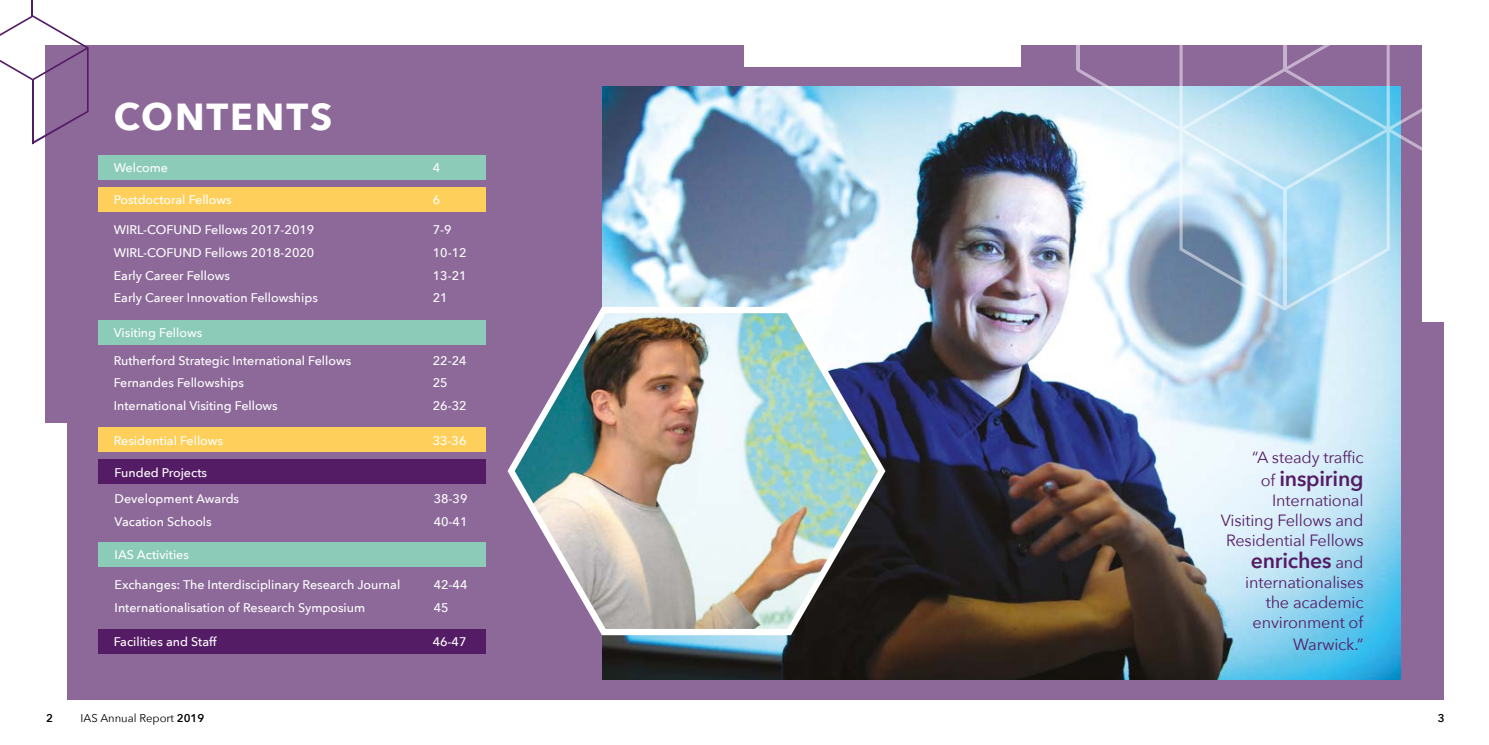
<style>
.page{position:relative;width:1489px;height:745px;background:#fff}
.page>*{position:absolute;margin:0;border:0;box-sizing:border-box;transform-origin:0 0}
.t1{font:700 37.5px "Avenir Next";letter-spacing:.05em;color:#fff}
.t2{font:600 21.25px "Avenir Next";letter-spacing:-.01em;color:#541c65}
.t3{font:16.25px/20.4px "Avenir Next";letter-spacing:-.01em;color:#541c65;text-align:right}
.t4{font:500 12.5px "Avenir Next";color:#fff}
.t5{font:11.25px "Avenir Next";color:#000}
.t6{font:600 11.25px "Avenir Next";color:#000}
.s1{font-weight:400;font-size:16.25px}
.s2{font-weight:600}
</style>
<div class="page">
<div style="left:45px;top:45px;width:1398px;height:654px;background:#8d699a"></div>
<div style="left:744px;top:33px;width:276px;height:33px;background:#fff"></div>
<div style="left:1422px;top:45px;width:33px;height:276px;background:#fff"></div>
<div style="left:39px;top:423px;width:27px;height:276px;background:#fff"></div>
<img style="left:602px;top:87px;width:798px;height:592px">
<div style="left:98px;top:459px;width:387px;height:25px;background:#541c65"></div>
<div style="left:98px;top:541px;width:387px;height:25px;background:#8bcbb7"></div>
<div style="left:98px;top:427px;width:387px;height:25px;background:#fed05b"></div>
<div style="left:98px;top:628px;width:387px;height:25px;background:#541c65"></div>
<div style="left:98px;top:155px;width:387px;height:24px;background:#8bcbb7"></div>
<div style="left:98px;top:187px;width:387px;height:24px;background:#fed05b"></div>
<div style="left:98px;top:319px;width:387px;height:25px;background:#8bcbb7"></div>
<svg style="left:1179px;top:191px;width:210px;height:119px;background:#abcde3"></svg>
<hr style="left:1282px;top:189px;width:3px;height:120px;background:#fff">
<hr style="left:1075px;top:0;width:3px;height:70px;background:#fff">
<svg style="left:1076px;top:45px;width:346px;height:146px"></svg>
<svg style="left:1075px;top:306px;width:109px;height:70px;background:#dae4ec"></svg>
<svg style="left:0;top:0;width:89px;height:144px"></svg>
<img style="left:507px;top:301px;width:382px;height:337px">
<h1 class="t1" style="left:114px;top:85px;width:220px">CONTENTS</h1>
<p class="t4" style="left:114px;top:157px;width:56px">Welcome</p>
<p class="t4" style="left:433px;top:157px;width:9px">4</p>
<p class="t4" style="left:114px;top:189px;width:119px">Postdoctoral Fellows</p>
<p class="t4" style="left:433px;top:189px;width:9px">6</p>
<p class="t4" style="left:114px;top:219px;width:202px">WIRL-COFUND Fellows 2017-2019</p>
<p class="t4" style="left:433px;top:219px;width:20px">7-9</p>
<p class="t4" style="left:114px;top:241px;width:202px">WIRL-COFUND Fellows 2018-2020</p>
<p class="t4" style="left:433px;top:241px;width:35px">10-12</p>
<p class="t4" style="left:114px;top:264px;width:118px">Early Career Fellows</p>
<p class="t4" style="left:433px;top:264px;width:35px">13-21</p>
<p class="t4" style="left:114px;top:287px;width:206px">Early Career Innovation Fellowships</p>
<p class="t4" style="left:433px;top:287px;width:16px">21</p>
<p class="t4" style="left:114px;top:322px;width:90px">Visiting Fellows</p>
<p class="t4" style="left:114px;top:349px;width:239px">Rutherford Strategic International Fellows</p>
<p class="t4" style="left:433px;top:349px;width:35px">22-24</p>
<p class="t4" style="left:114px;top:372px;width:132px">Fernandes Fellowships</p>
<p class="t4" style="left:433px;top:372px;width:16px">25</p>
<p class="t4" style="left:114px;top:395px;width:166px">International Visiting Fellows</p>
<p class="t4" style="left:433px;top:395px;width:35px">26-32</p>
<p class="t4" style="left:114px;top:429px;width:111px">Residential Fellows</p>
<p class="t4" style="left:433px;top:429px;width:35px">33-36</p>
<p class="t4" style="left:115px;top:461px;width:94px">Funded Projects</p>
<p class="t4" style="left:115px;top:487px;width:126px">Development Awards</p>
<p class="t4" style="left:433px;top:487px;width:35px">38-39</p>
<p class="t4" style="left:115px;top:510px;width:99px">Vacation Schools</p>
<p class="t4" style="left:433px;top:510px;width:35px">40-41</p>
<p class="t4" style="left:115px;top:543px;width:76px">IAS Activities</p>
<p class="t4" style="left:115px;top:573px;width:287px">Exchanges: The Interdisciplinary Research Journal</p>
<p class="t4" style="left:433px;top:573px;width:35px">42-44</p>
<p class="t4" style="left:115px;top:596px;width:252px">Internationalisation of Research Symposium</p>
<p class="t4" style="left:433px;top:596px;width:16px">45</p>
<p class="t4" style="left:114px;top:630px;width:104px">Facilities and Staff</p>
<p class="t4" style="left:433px;top:630px;width:35px">46-47</p>
<h3 class="t3" style="left:1251px;top:446px;width:113px">“A steady traffic</h3>
<h2 class="t2" style="left:1260px;top:459px;width:104px"><span class="s1">of</span> inspiring</h2>
<h3 class="t3" style="left:1220px;top:489px;width:144px;line-height:20px">International<br>Visiting Fellows and<br>Residential Fellows</h3>
<h2 class="t2" style="left:1250px;top:542px;width:114px">enriches <span class="s1">and</span></h2>
<h3 class="t3" style="left:1245px;top:571px;width:120px">internationalises the academic environment of<br>Warwick.”</h3>
<p class="t6" style="left:46px;top:708px;width:8px">2</p>
<p class="t5" style="left:81px;top:708px;width:125px">IAS Annual Report <span class="s2">2019</span></p>
<p class="t6" style="left:1437px;top:708px;width:8px">3</p>
</div>
